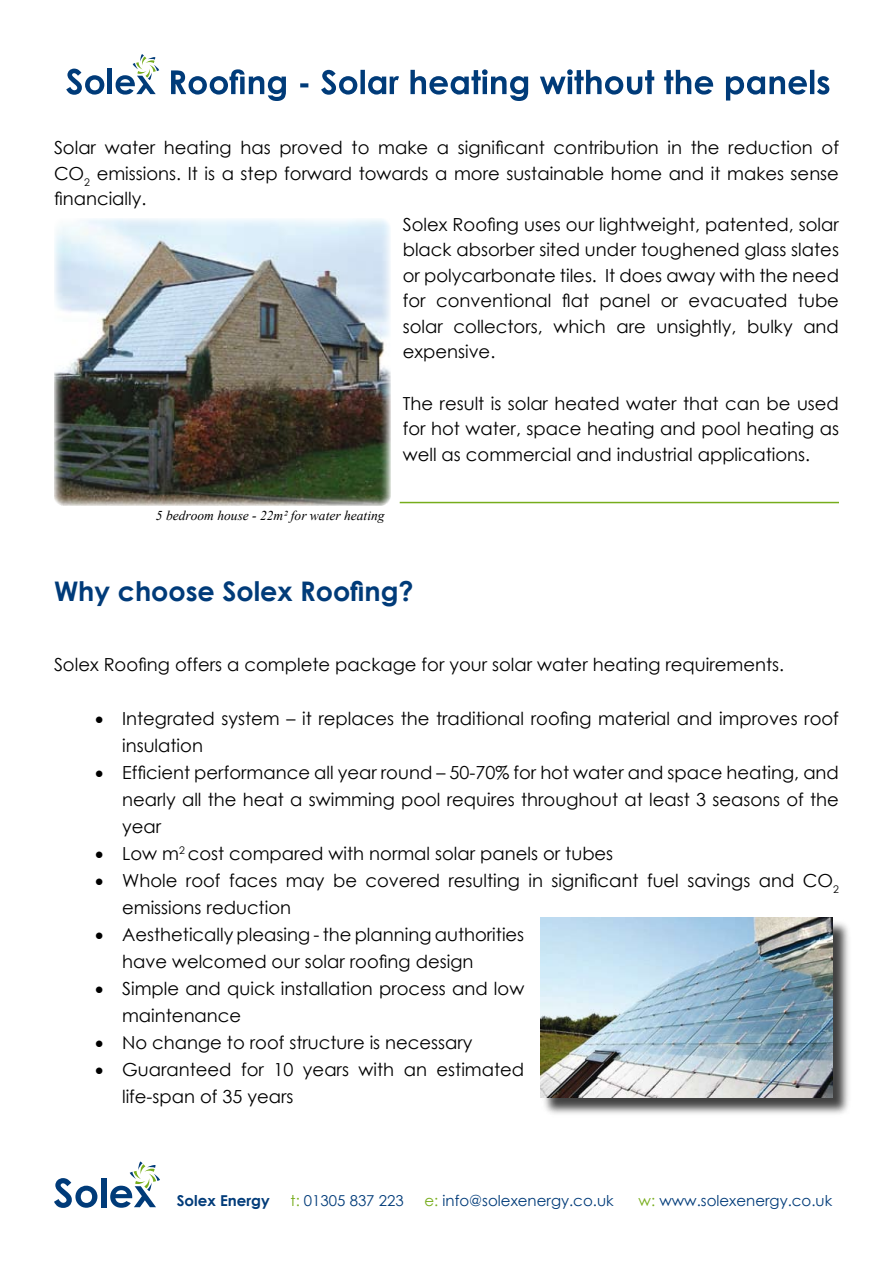
<style>
.page{position:relative;width:893px;height:1263px;background:#fff}
.page>*{position:absolute;margin:0;border:0;box-sizing:border-box;transform-origin:0 0}
.t1{font:700 27px "Century Gothic";color:#003b79}
.t2{font:18px/27px "Century Gothic";color:#000}
.t3{font:15px "Century Gothic";color:#003b79}
.t4{font:700 15px "Century Gothic";color:#003b79}
.t5{font:italic 13.5px "Times New Roman";color:#000}
.s1{color:#77ad1c}
</style>
<div class="page">
<svg style="left:54px;top:1178px;width:43px;height:30px"></svg>
<div style="left:101px;top:1178px;width:5px;height:29px;background:#003b79"></div>
<svg style="left:110px;top:1161px;width:50px;height:47px"></svg>
<img style="left:54px;top:218px;width:336px;height:288px">
<hr style="left:400px;top:502px;width:439px;height:1px;background:#76ad1c">
<div style="left:542px;top:919px;width:311px;height:198px;background:#000;opacity:.75"></div>
<img style="left:540px;top:918px;width:292px;height:179px">
<svg style="left:66px;top:69px;width:38px;height:26px"></svg>
<hr style="left:108px;top:69px;width:4px;height:25px;background:#003b79">
<svg style="left:116px;top:54px;width:43px;height:41px"></svg>
<svg style="left:171px;top:69px;width:658px;height:32px"></svg>
<p class="t2" style="left:54px;top:134px;width:786px">Solar water heating has proved to make a significant contribution in the reduction of</p>
<p class="t2" style="left:54px;top:160px;width:786px">CO<sub>2</sub> emissions. It is a step forward towards a more sustainable home and it makes sense</p>
<p class="t2" style="left:54px;top:185px;width:94px">financially.</p>
<p class="t2" style="left:403px;top:211px;width:438px">Solex Roofing uses our lightweight, patented, solar</p>
<p class="t2" style="left:403px;top:236px;width:438px">black absorber sited under toughened glass slates</p>
<p class="t2" style="left:403px;top:262px;width:438px">or polycarbonate tiles. It does away with the need</p>
<p class="t2" style="left:403px;top:287px;width:438px">for conventional flat panel or evacuated tube</p>
<p class="t2" style="left:403px;top:313px;width:438px">solar collectors, which are unsightly, bulky and</p>
<p class="t2" style="left:403px;top:338px;width:94px">expensive.</p>
<p class="t2" style="left:403px;top:390px;width:438px;line-height:25.5px;text-align:justify">The result is solar heated water that can be used for hot water, space heating and pool heating as well as commercial and industrial applications.</p>
<p class="t5" style="left:156px;top:507px;width:230px">5 bedroom house - 22m² for water heating</p>
<h1 class="t1" style="left:54px;top:571px;width:361px">Why choose Solex Roofing?</h1>
<p class="t2" style="left:54px;top:651px;width:732px">Solex Roofing offers a complete package for your solar water heating requirements.</p>
<p class="t2" style="left:122px;top:705px;width:718px;text-indent:-27px">• Integrated system – it replaces the traditional roofing material and improves roof insulation</p>
<p class="t2" style="left:122px;top:759px;width:718px;text-align:justify;text-indent:-27px">• Efficient performance all year round – 50-70% for hot water and space heating, and nearly all the heat a swimming pool requires throughout at least 3 seasons of the year</p>
<p class="t2" style="left:95px;top:840px;width:520px">• Low m<sup>2</sup> cost compared with normal solar panels or tubes</p>
<p class="t2" style="left:122px;top:867px;width:718px;text-indent:-27px">• Whole roof faces may be covered resulting in significant fuel savings and CO<sub>2 </sub>emissions reduction</p>
<p class="t2" style="left:122px;top:921px;width:404px;text-indent:-27px">• Aesthetically pleasing - the planning authorities have welcomed our solar roofing design</p>
<p class="t2" style="left:122px;top:975px;width:404px;text-indent:-27px">• Simple and quick installation process and low maintenance</p>
<p class="t2" style="left:95px;top:1029px;width:379px">• No change to roof structure is necessary</p>
<p class="t2" style="left:122px;top:1056px;width:404px;text-indent:-27px">• Guaranteed for 10 years with an estimated life-span of 35 years</p>
<p class="t4" style="left:177px;top:1189px;width:94px">Solex Energy</p>
<p class="t3" style="left:291px;top:1190px;width:115px"><span class="s1">t:</span> 01305 837 223</p>
<p class="t3" style="left:424px;top:1190px;width:191px"><span class="s1">e:</span> info@solexenergy.co.uk</p>
<p class="t3" style="left:639px;top:1190px;width:195px"><span class="s1">w:</span> www.solexenergy.co.uk</p>
</div>
